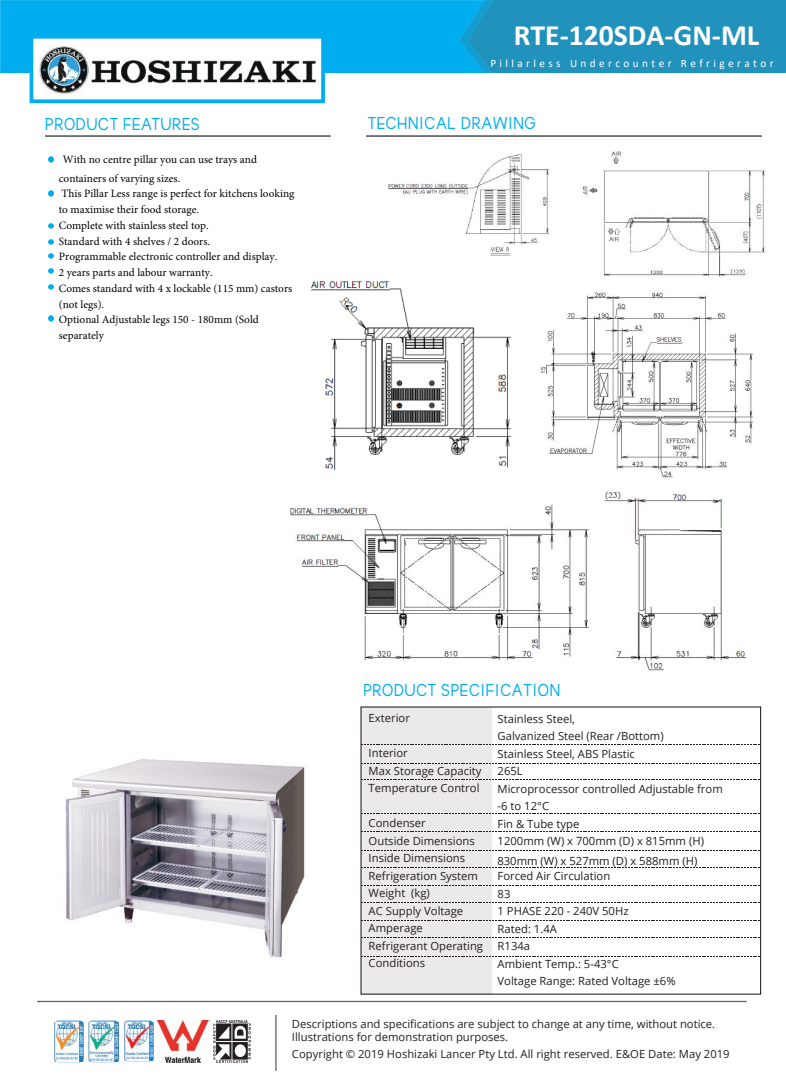
<style>
.page{position:relative;width:786px;height:1085px;background:#fff}
.page>*{position:absolute;margin:0;border:0;box-sizing:border-box;transform-origin:0 0}
.t1{font:700 29.62px "Calibri";color:#fff}
.t2{font:17.5px "thebrooklynbold";letter-spacing:.04em;color:#00aeef}
.t3{font:11.25px/17.5px "Open Sans";color:#241f1f}
.t4{font:11.25px/15.8px "Minion Pro";color:#000}
.t5{font:11.25px "Calibri";letter-spacing:.3em;color:#fff}
.t6{font:11.25px "Open Sans";color:#221e1f}
</style>
<div class="page">
<img style="left:310px;top:280px;width:201px;height:190px">
<svg style="left:49px;top:157px;width:5px;height:5px"></svg>
<svg style="left:48px;top:191px;width:5px;height:5px"></svg>
<svg style="left:49px;top:316px;width:5px;height:5px"></svg>
<svg style="left:49px;top:224px;width:5px;height:5px"></svg>
<img style="left:0;top:0;width:785px;height:99px">
<div style="left:459px;top:0;width:326px;height:73px;background:#2192bc"></div>
<div style="left:361px;top:707px;width:130px;height:287px;background:#ebe9e9"></div>
<svg style="left:361px;top:744px;width:398px;height:1px"></svg>
<svg style="left:361px;top:763px;width:398px;height:1px"></svg>
<svg style="left:361px;top:779px;width:398px;height:1px"></svg>
<svg style="left:361px;top:813px;width:398px;height:1px"></svg>
<svg style="left:361px;top:831px;width:398px;height:1px"></svg>
<svg style="left:361px;top:867px;width:398px;height:1px"></svg>
<svg style="left:361px;top:902px;width:398px;height:1px"></svg>
<svg style="left:361px;top:920px;width:398px;height:1px"></svg>
<svg style="left:361px;top:937px;width:398px;height:1px"></svg>
<svg style="left:361px;top:956px;width:398px;height:1px"></svg>
<hr style="left:37px;top:1001px;width:709px;height:1px;background:#5d5e5e">
<hr style="left:275px;top:1015px;width:1px;height:56px;background:#5d5e5e">
<img style="left:89px;top:1020px;width:29px;height:42px">
<img style="left:124px;top:1020px;width:29px;height:42px">
<img style="left:55px;top:1020px;width:29px;height:42px">
<svg style="left:58px;top:1062px;width:57px;height:1px"></svg>
<img style="left:213px;top:1020px;width:37px;height:42px">
<img style="left:157px;top:1020px;width:53px;height:42px">
<div style="left:30px;top:35px;width:295px;height:68px;background:#fff;border:4px solid #00aeef"></div>
<img style="left:39px;top:46px;width:276px;height:48px">
<img style="left:65px;top:759px;width:240px;height:199px">
<img style="left:540px;top:292px;width:213px;height:186px">
<img style="left:582px;top:151px;width:184px;height:126px">
<img style="left:388px;top:154px;width:162px;height:102px">
<img style="left:290px;top:491px;width:457px;height:180px">
<svg style="left:49px;top:239px;width:5px;height:6px"></svg>
<svg style="left:49px;top:253px;width:5px;height:6px"></svg>
<svg style="left:49px;top:268px;width:5px;height:6px"></svg>
<svg style="left:49px;top:284px;width:5px;height:6px"></svg>
<h1 class="t1" style="left:513px;top:14px;width:247px">RTE-120SDA-GN-ML</h1>
<p class="t5" style="left:490px;top:55px;width:284px">Pillarless Undercounter Refrigerator</p>
<h2 class="t2" style="left:45px;top:113px;width:156px">PRODUCT FEATURES</h2>
<h2 class="t2" style="left:367px;top:112px;width:169px">TECHNICAL DRAWING</h2>
<p class="t4" style="left:59px;top:150px;width:199px;line-height:18.8px;text-indent:4px">With no centre pillar you can use trays and containers of varying sizes.</p>
<p class="t4" style="left:59px;top:186px;width:237px">This Pillar Less range is perfect for kitchens looking to maximise their food storage.<br>Complete with stainless steel top.<br>Standard with 4 shelves / 2 doors.<br>Programmable electronic controller and display.<br>2 years parts and labour warranty.<br>Comes standard with 4 x lockable (115 mm) castors (not legs).<br>Optional Adjustable legs 150 - 180mm (Sold separately</p>
<h2 class="t2" style="left:363px;top:679px;width:198px">PRODUCT SPECIFICATION</h2>
<p class="t3" style="left:368px;top:709px;width:43px">Exterior</p>
<p class="t3" style="left:368px;top:744px;width:114px">Interior<br>Max Storage Capacity<br>Temperature Control</p>
<p class="t3" style="left:368px;top:814px;width:116px">Condenser<br>Outside Dimensions<br>Inside Dimensions<br>Refrigeration System<br>Weight (kg)<br>AC Supply Voltage<br>Amperage<br>Refrigerant Operating<br>Conditions</p>
<p class="t3" style="left:497px;top:710px;width:226px">Stainless Steel,<br>Galvanized Steel (Rear /Bottom)<br>Stainless Steel, ABS Plastic<br>265L<br>Microprocessor controlled Adjustable from -6 to 12°C<br>Fin &amp; Tube type<br>1200mm (W) x 700mm (D) x 815mm (H)</p>
<p class="t3" style="left:497px;top:867px;width:179px">Forced Air Circulation<br>83<br>1 PHASE 220 - 240V 50Hz<br>Rated: 1.4A<br>R134a<br>Ambient Temp.: 5-43°C<br>Voltage Range: Rated Voltage ±6%</p>
<p class="t3" style="left:292px;top:1018px;width:424px;line-height:12.5px">Descriptions and specifications are subject to change at any time, without notice.<br>Illustrations for demonstration purposes.</p>
<p class="t3" style="left:292px;top:1045px;width:439px">Copyright © 2019 Hoshizaki Lancer Pty Ltd. All right reserved. E&amp;OE Date: May 2019</p>
<p class="t6" style="left:497px;top:853px;width:201px">830mm (W) x 527mm (D) x 588mm (H)</p>
</div>
